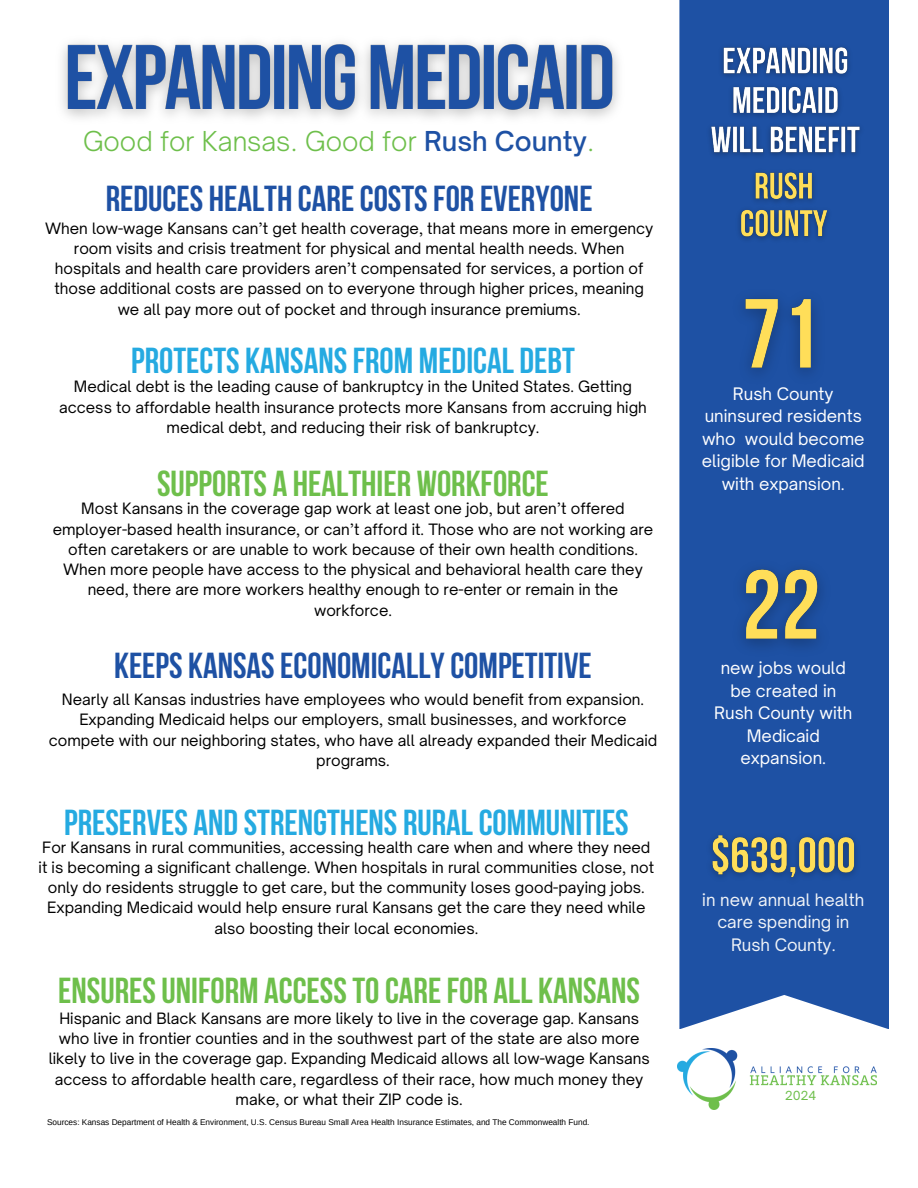
<style>
.page{position:relative;width:918px;height:1188px;background:#fff}
.page>*{position:absolute;margin:0;border:0;box-sizing:border-box;transform-origin:0 0}
.t1{font:700 36px "Bebas Neue";color:#25aae1}
.t2{font:700 36px "Bebas Neue";color:#1e51a4}
.t3{font:700 36px "Bebas Neue";color:#6ebf4b}
.t4{font:300 26.25px "Open Sauce One";color:#6ebf4b}
.t5{font:16.5px/22.5px "Open Sauce One";color:#fff;text-align:center}
.t6{font:16.5px/22.5px "Open Sauce One";color:#f1f4f8;text-align:center}
.t7{font:15px/20.2px "Open Sauce One";color:#000;text-align:center}
.t8{font:12px "Open Sauce One";color:#6ebf4b}
.t9{font:8.25px "Arimo";color:#000}
.s1{font-weight:500;color:#1e51a4}
</style>
<div class="page">
<img style="left:678px;top:1049px;width:199px;height:60px">
<div style="left:679px;top:0;width:210px;height:1029px;background:#1e51a4"></div>
<img style="left:723px;top:281px;width:111px;height:112px">
<img style="left:724px;top:550px;width:116px;height:115px">
<img style="left:700px;top:825px;width:167px;height:67px">
<img style="left:62px;top:42px;width:556px;height:76px">
<img style="left:701px;top:39px;width:169px;height:125px">
<img style="left:731px;top:164px;width:106px;height:85px">
<h5 class="t4" style="left:83px;top:125px;width:513px">Good for Kansas. Good for <span class="s1">Rush County</span>.</h5>
<h3 class="t2" style="left:106px;top:184px;width:488px">REDUCES HEALTH CARECOSTS FOR EVERYONE</h3>
<h5 class="t7" style="left:45px;top:218px;width:610px">When low-wage Kansans can’t get health coverage, that means more in emergency room visits and crisis treatment for physical and mental health needs. When hospitals and health care providers aren’t compensated for services, a portion of those additional costs are passed on to everyone through higher prices, meaning we all pay more out of pocket and through insurance premiums.</h5>
<h3 class="t1" style="left:131px;top:346px;width:445px">PROTECTS KANSANSFROM MEDICAL DEBT</h3>
<h5 class="t7" style="left:59px;top:377px;width:589px">Medical debt is the leading cause of bankruptcy in the United States. Getting access to affordable health insurance protects more Kansans from accruing high medical debt, and reducing their risk of bankruptcy.</h5>
<h5 class="t3" style="left:157px;top:469px;width:393px">SUPPORTS A HEALTHIER WORKFORCE</h5>
<h4 class="t7" style="left:53px;top:498px;width:602px">Most Kansans in the coverage gap work at least one job, but aren’t offered employer-based health insurance, or can’t afford it. Those who are not working are often caretakers or are unable to work because of their own health conditions.<br>When more people have access to the physical and behavioral health care they need, there are more workers healthy enough to re-enter or remain in the workforce.</h4>
<h3 class="t2" style="left:114px;top:651px;width:479px">KEEPS KANSASECONOMICALLY COMPETITIVE</h3>
<h5 class="t7" style="left:49px;top:689px;width:610px">Nearly all Kansas industries have employees who would benefit from expansion.<br>Expanding Medicaid helps our employers, small businesses, and workforce compete with our neighboring states, who have all already expanded their Medicaid programs.</h5>
<h5 class="t1" style="left:64px;top:808px;width:566px">PRESERVES AND STRENGTHENS RURAL COMMUNITIES</h5>
<h3 class="t7" style="left:39px;top:837px;width:617px">For Kansans in rural communities, accessing health care when and where they need it is becoming a significant challenge. When hospitals in rural communities close, not only do residents struggle to get care, but the community loses good-paying jobs.<br>Expanding Medicaid would help ensure rural Kansans get the care they need while also boosting their local economies.</h3>
<h5 class="t3" style="left:58px;top:976px;width:583px">ENSURESUNIFORM ACCESSTOCAREFOR ALL KANSANS</h5>
<p class="t7" style="left:49px;top:1008px;width:603px">Hispanic and Black Kansans are more likely to live in the coverage gap. Kansans who live in frontier counties and in the southwest part of the state are also more likely to live in the coverage gap. Expanding Medicaid allows all low-wage Kansans access to affordable health care, regardless of their race, how much money they make, or what their ZIP code is.</p>
<p class="t9" style="left:47px;top:1117px;width:544px">Sources: Kansas Department of Health &amp; Environment, U.S. Census Bureau Small Area Health Insurance Estimates, and The Commonwealth Fund.</p>
<h3 class="t5" style="left:702px;top:382px;width:164px">Rush County uninsured residents who would become eligible for Medicaid with expansion.</h3>
<h5 class="t5" style="left:714px;top:657px;width:139px">new jobs would be created in<br>Rush County with<br>Medicaid expansion.</h5>
<h3 class="t6" style="left:702px;top:888px;width:163px">in new annual health care spending in<br>Rush County.</h3>
<h6 class="t8" style="left:785px;top:1088px;width:33px">2024</h6>
</div>
